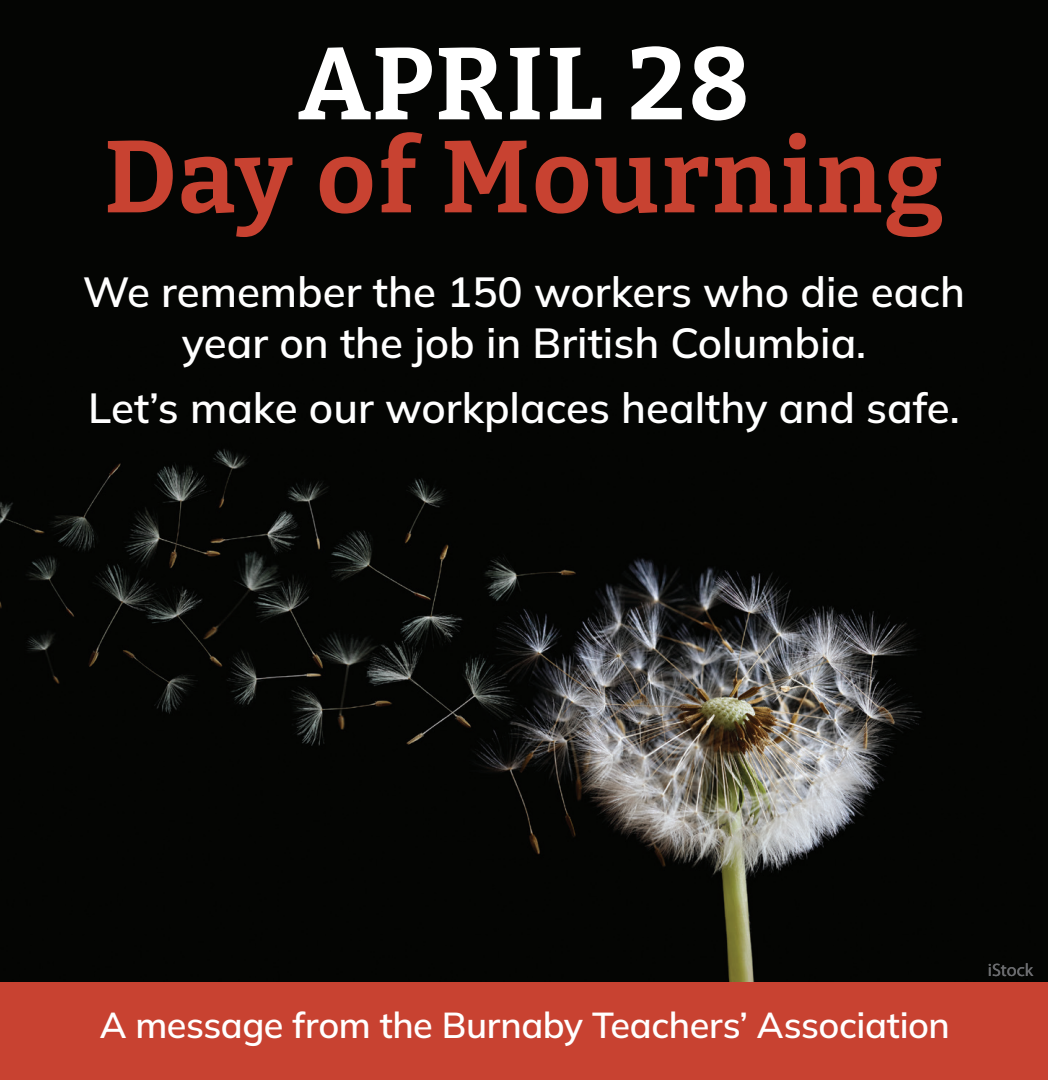
<style>
.page{position:relative;width:1048px;height:1080px;background:#fff}
.page>*{position:absolute;margin:0;border:0;box-sizing:border-box;transform-origin:0 0}
.t1{font:700 102px "Bitter";letter-spacing:.03em;color:#c84231}
.t2{font:700 102px "Bitter";letter-spacing:.03em;color:#fff}
.t3{font:600 42px/51px "Mulish";color:#fff;text-align:center}
.t4{font:600 36px "Mulish";letter-spacing:-.015em;color:#fff}
.t5{font:18px "Myriad Pro";color:#6c6d70}
</style>
<div class="page">
<div style="left:0;top:0;width:1048px;height:993px;background:#040503"></div>
<img style="left:0;top:449px;width:1042px;height:534px">
<div style="left:0;top:983px;width:1048px;height:97px;background:#c84231"></div>
<p class="t2" style="left:298px;top:19px;width:453px">APRIL 28</p>
<p class="t1" style="left:104px;top:112px;width:841px">Day of Mourning</p>
<p class="t3" style="left:83px;top:266px;width:884px">We remember the 150 workers who die each year on the job in British Columbia.</p>
<p class="t3" style="left:88px;top:381px;width:873px">Let’s make our workplaces healthy and safe.</p>
<p class="t4" style="left:100px;top:1001px;width:851px">A message from the Burnaby Teachers’ Association</p>
<p class="t5" style="left:988px;top:959px;width:47px">iStock</p>
</div>
